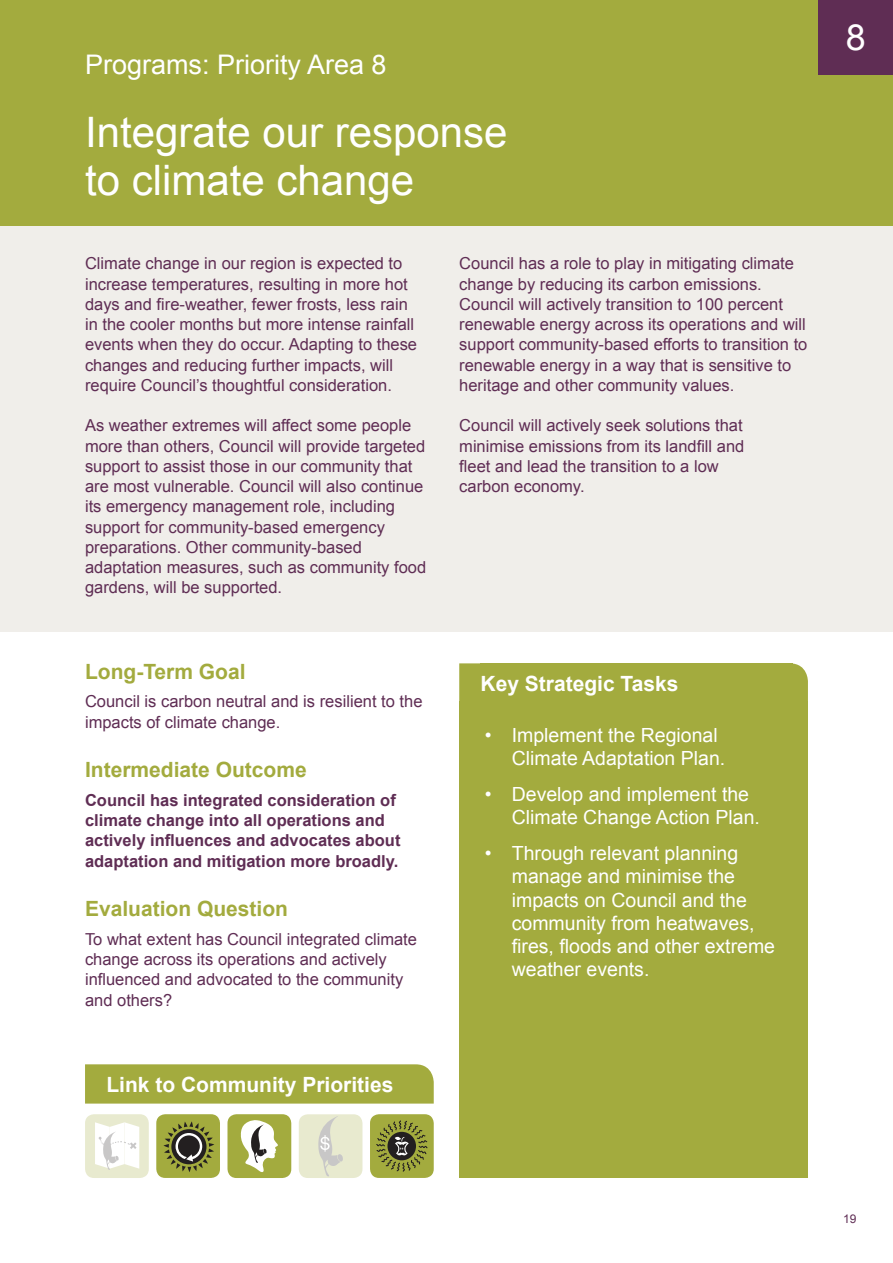
<style>
.page{position:relative;width:893px;height:1263px;background:#fff}
.page>*{position:absolute;margin:0;border:0;box-sizing:border-box;transform-origin:0 0}
.Heading{font:42px/48px "Arial";color:#fff}
.t1{font:36px "Arial";color:#fff}
.t2{font:27px "Arial";color:#fff}
.Heading_2{font:700 21px "Arial";color:#a3ab3e}
.Heading_2-2{font:700 21px "Arial";color:#fff}
.t3{font:19.5px/23.2px "Arial";color:#fff}
.Body{font:16.5px/20.2px "Arial";color:#5f2d54}
.Body-2{font:700 16.5px/20.2px "Arial";color:#5f2d54}
.t4{font:12px "Arial";color:#5f2d54}
</style>
<div class="page">
<div style="left:0;top:225px;width:893px;height:406px;background:#f0eeea"></div>
<div style="left:0;top:0;width:893px;height:225px;background:#a3ab3e"></div>
<div style="left:459px;top:702px;width:349px;height:476px;background:#a3ab3e"></div>
<svg style="left:459px;top:663px;width:349px;height:39px;background:#a7af47"></svg>
<div style="left:481px;top:664px;width:312px;height:39px;background:#a3ab3e"></div>
<div style="left:819px;top:0;width:74px;height:74px;background:#5f2d54"></div>
<div style="left:85px;top:1064px;width:349px;height:39px;background:#a3ab3e"></div>
<div style="left:370px;top:1114px;width:64px;height:64px;background:#a3ab3e;border-radius:9px"></div>
<svg style="left:376px;top:1120px;width:52px;height:52px"></svg>
<div style="left:156px;top:1114px;width:64px;height:64px;background:#a3ab3e;border-radius:9px"></div>
<svg style="left:163px;top:1121px;width:51px;height:51px"></svg>
<div style="left:227px;top:1114px;width:64px;height:64px;background:#a3ab3e;border-radius:9px"></div>
<svg style="left:240px;top:1120px;width:38px;height:52px"></svg>
<div style="left:299px;top:1114px;width:63px;height:64px;background:#e8eacf;border-radius:9px"></div>
<svg style="left:318px;top:1116px;width:25px;height:60px"></svg>
<div style="left:85px;top:1114px;width:64px;height:64px;background:#e8eacf;border-radius:9px"></div>
<svg style="left:95px;top:1122px;width:44px;height:48px;background:#f4f4f1"></svg>
<p class="t2" style="left:85px;top:47px;width:303px">Programs: Priority Area 8</p>
<p class="Heading" style="left:85px;top:108px;width:424px">Integrate our response to climate change</p>
<p class="Body" style="left:85px;top:254px;width:334px">Climate change in our region is expected to increase temperatures, resulting in more hot days and fire-weather, fewer frosts, less rain in the cooler months but more intense rainfall events when they do occur. Adapting to these changes and reducing further impacts, will require Council’s thoughtful consideration.</p>
<p class="Body" style="left:85px;top:416px;width:343px">As weather extremes will affect some people more than others, Council will provide targeted support to assist those in our community that are most vulnerable. Council will also continue its emergency management role, including support for community-based emergency preparations. Other community-based adaptation measures, such as community food gardens, will be supported.</p>
<p class="Heading_2" style="left:85px;top:657px;width:162px">Long-Term Goal</p>
<p class="Body" style="left:85px;top:692px;width:339px">Council is carbon neutral and is resilient to the impacts of climate change.</p>
<p class="Heading_2" style="left:85px;top:756px;width:223px">Intermediate Outcome</p>
<p class="Body-2" style="left:85px;top:790px;width:317px">Council has integrated consideration of climate change into all operations and actively influences and advocates about adaptation and mitigation more broadly.</p>
<p class="Heading_2" style="left:85px;top:895px;width:205px">Evaluation Question</p>
<p class="Body" style="left:85px;top:929px;width:333px">To what extent has Council integrated climate change across its operations and actively influenced and advocated to the community and others?</p>
<p class="Heading_2-2" style="left:106px;top:1070px;width:289px">Link to Community Priorities</p>
<p class="Body" style="left:459px;top:254px;width:350px">Council has a role to play in mitigating climate change by reducing its carbon emissions.<br>Council will actively transition to 100 percent renewable energy across its operations and will support community-based efforts to transition to renewable energy in a way that is sensitive to heritage and other community values.</p>
<p class="Body" style="left:459px;top:416px;width:287px">Council will actively seek solutions that minimise emissions from its landfill and fleet and lead the transition to a low carbon economy.</p>
<p class="Heading_2-2" style="left:481px;top:670px;width:200px">Key Strategic Tasks</p>
<p class="t3" style="left:512px;top:723px;width:215px;text-indent:-27px">• Implement the Regional<br>Climate Adaptation Plan.</p>
<p class="t3" style="left:512px;top:783px;width:250px;text-indent:-27px">• Develop and implement the<br>Climate Change Action Plan.</p>
<p class="t3" style="left:512px;top:842px;width:265px;text-indent:-27px">• Through relevant planning manage and minimise the impacts on Council and the community from heatwaves, fires, floods and other extreme weather events.</p>
<p class="t1" style="left:846px;top:14px;width:22px">8</p>
<p class="t4" style="left:843px;top:1210px;width:15px">19</p>
</div>
